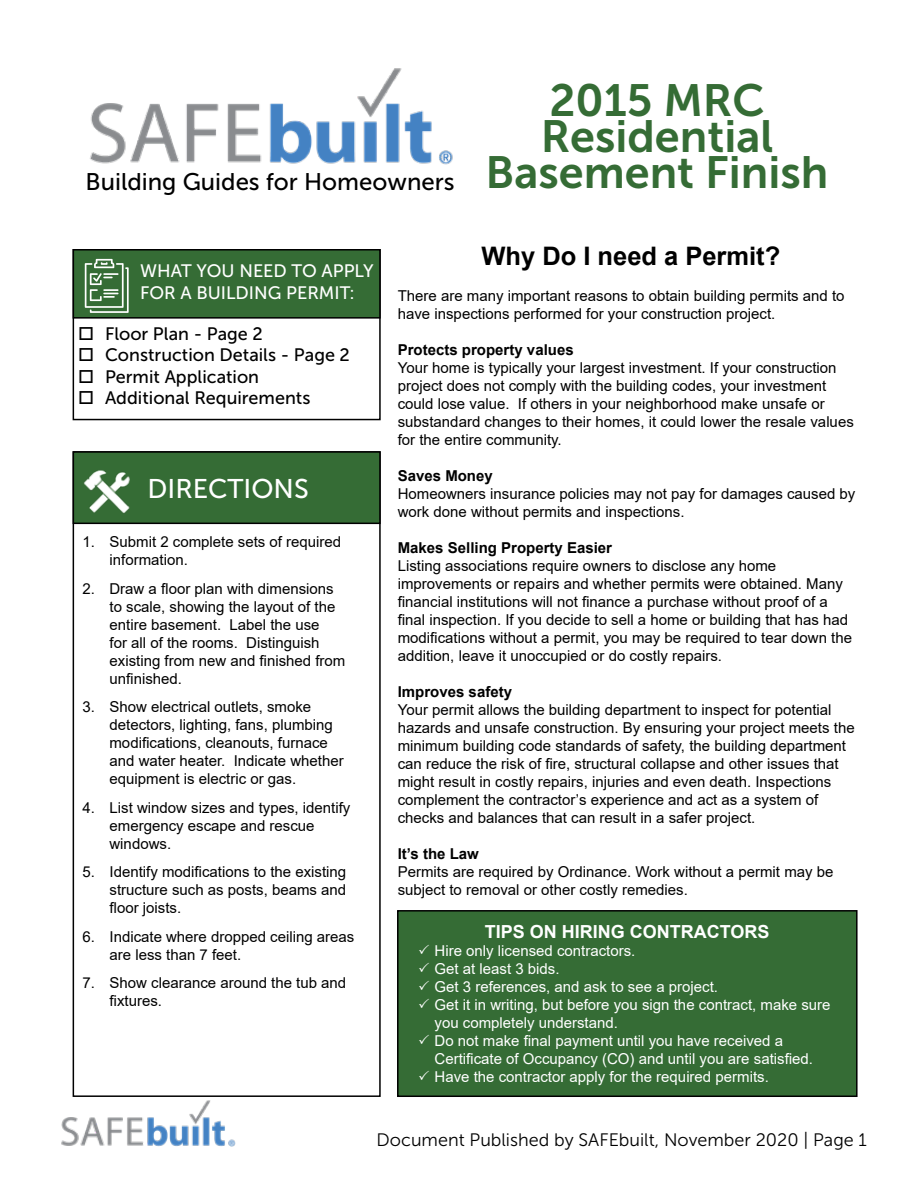
<style>
.page{position:relative;width:918px;height:1188px;background:#fff}
.page>*{position:absolute;margin:0;border:0;box-sizing:border-box;transform-origin:0 0}
.t1{font:45px/36px "Museo Sans 700";color:#356c35;text-align:center}
.t2{font:27px "Museo Sans 500";color:#fff}
.t3{font:700 25.5px "Arial";color:#000}
.t4{font:24px "Museo Sans 500";color:#000}
.t5{font:18px/21.6px "Museo Sans 500";color:#000}
.t6{font:18px "Museo Sans 300";color:#000}
.t7{font:18px/21.6px "Museo Sans 500";color:#fff}
.t8{font:700 18px "Arial";color:#fff}
.t9{font:15px/18px "Arial";color:#000}
.t10{font:15px/18px "Arial";color:#fff}
.t11{font:700 15px "Arial";color:#000}
</style>
<div class="page">
<img style="left:61px;top:1100px;width:175px;height:47px">
<img style="left:90px;top:68px;width:363px;height:97px">
<div style="left:73px;top:249px;width:308px;height:171px;border:2px solid #000"></div>
<div style="left:73px;top:250px;width:307px;height:68px;background:#356c35"></div>
<div style="left:73px;top:249px;width:308px;height:70px;border:2px solid #000"></div>
<svg style="left:85px;top:259px;width:44px;height:54px"></svg>
<div style="left:73px;top:451px;width:308px;height:646px;border:2px solid #000"></div>
<div style="left:73px;top:452px;width:307px;height:71px;background:#356c35"></div>
<div style="left:73px;top:451px;width:308px;height:73px;border:2px solid #000"></div>
<img style="left:78px;top:451px;width:70px;height:74px">
<div style="left:398px;top:911px;width:459px;height:185px;background:#356c35"></div>
<div style="left:397px;top:910px;width:461px;height:187px;border:2px solid #000"></div>
<h3 class="t4" style="left:86px;top:169px;width:371px">Building Guides for Homeowners</h3>
<h1 class="t1" style="left:485px;top:82px;width:345px">2015 MRC<br>Residential<br>Basement Finish</h1>
<p class="t7" style="left:140px;top:260px;width:235px">WHAT YOU NEED TO APPLY<br>FOR A BUILDING PERMIT:</p>
<p class="t5" style="left:105px;top:323px;width:246px">Floor Plan - Page 2<br>Construction Details - Page 2<br>Permit Application<br>Additional Requirements</p>
<h2 class="t2" style="left:148px;top:473px;width:163px">DIRECTIONS</h2>
<p class="t9" style="left:110px;top:533px;width:233px;text-indent:-27px">1. Submit 2 complete sets of required information.</p>
<p class="t9" style="left:110px;top:579px;width:237px;text-indent:-27px">2. Draw a floor plan with dimensions to scale, showing the layout of the entire basement. Label the use<br>for all of the rooms. Distinguish existing from new and finished from unfinished.</p>
<p class="t9" style="left:110px;top:698px;width:236px;text-indent:-27px">3. Show electrical outlets, smoke detectors, lighting, fans, plumbing modifications, cleanouts, furnace and water heater. Indicate whether equipment is electric or gas.</p>
<p class="t9" style="left:110px;top:798px;width:242px;text-indent:-27px">4. List window sizes and types, identify emergency escape and rescue windows.</p>
<p class="t9" style="left:110px;top:863px;width:238px;text-align:justify;text-indent:-27px">5. Identify modifications to the existing structure such as posts, beams and floor joists.</p>
<p class="t9" style="left:110px;top:927px;width:246px;text-indent:-27px">6. Indicate where dropped ceiling areas are less than 7 feet.</p>
<p class="t9" style="left:110px;top:974px;width:238px;text-indent:-27px">7. Show clearance around the tub and fixtures.</p>
<h3 class="t3" style="left:481px;top:238px;width:300px">Why Do I need a Permit?</h3>
<p class="t9" style="left:398px;top:286px;width:448px">There are many important reasons to obtain building permits and to have inspections performed for your construction project.</p>
<p class="t11" style="left:398px;top:339px;width:177px">Protects property values</p>
<p class="t9" style="left:398px;top:358px;width:458px">Your home is typically your largest investment. If your construction project does not comply with the building codes, your investment could lose value. If others in your neighborhood make unsafe or substandard changes to their homes, it could lower the resale values for the entire community.</p>
<p class="t11" style="left:398px;top:465px;width:97px">Saves Money</p>
<p class="t9" style="left:398px;top:484px;width:459px">Homeowners insurance policies may not pay for damages caused by work done without permits and inspections.</p>
<p class="t11" style="left:398px;top:537px;width:216px">Makes Selling Property Easier</p>
<p class="t9" style="left:398px;top:556px;width:456px">Listing associations require owners to disclose any home improvements or repairs and whether permits were obtained. Many financial institutions will not finance a purchase without proof of a final inspection. If you decide to sell a home or building that has had modifications without a permit, you may be required to tear down the addition, leave it unoccupied or do costly repairs.</p>
<p class="t11" style="left:398px;top:681px;width:116px">Improves safety</p>
<p class="t9" style="left:398px;top:700px;width:458px">Your permit allows the building department to inspect for potential hazards and unsafe construction. By ensuring your project meets the minimum building code standards of safety, the building department can reduce the risk of fire, structural collapse and other issues that might result in costly repairs, injuries and even death. Inspections complement the contractor’s experience and act as a system of checks and balances that can result in a safer project.</p>
<p class="t11" style="left:398px;top:843px;width:83px">It’s the Law</p>
<p class="t9" style="left:398px;top:862px;width:437px">Permits are required by Ordinance. Work without a permit may be subject to removal or other costly remedies.</p>
<p class="t8" style="left:485px;top:919px;width:286px">TIPS ON HIRING CONTRACTORS</p>
<p class="t10" style="left:418px;top:942px;width:219px">✓ Hire only licensed contractors.</p>
<p class="t10" style="left:418px;top:960px;width:143px">✓ Get at least 3 bids.</p>
<p class="t10" style="left:418px;top:978px;width:301px">✓ Get 3 references, and ask to see a project.</p>
<p class="t10" style="left:435px;top:996px;width:398px;text-indent:-16px">✓ Get it in writing, but before you sign the contract, make sure you completely understand.</p>
<p class="t10" style="left:435px;top:1032px;width:380px;text-indent:-16px">✓ Do not make final payment until you have received a<br>Certificate of Occupancy (CO) and until you are satisfied.</p>
<p class="t10" style="left:418px;top:1068px;width:352px">✓ Have the contractor apply for the required permits.</p>
<p class="t6" style="left:377px;top:1130px;width:492px">Document Published by SAFEbuilt, November 2020 | Page 1</p>
</div>
